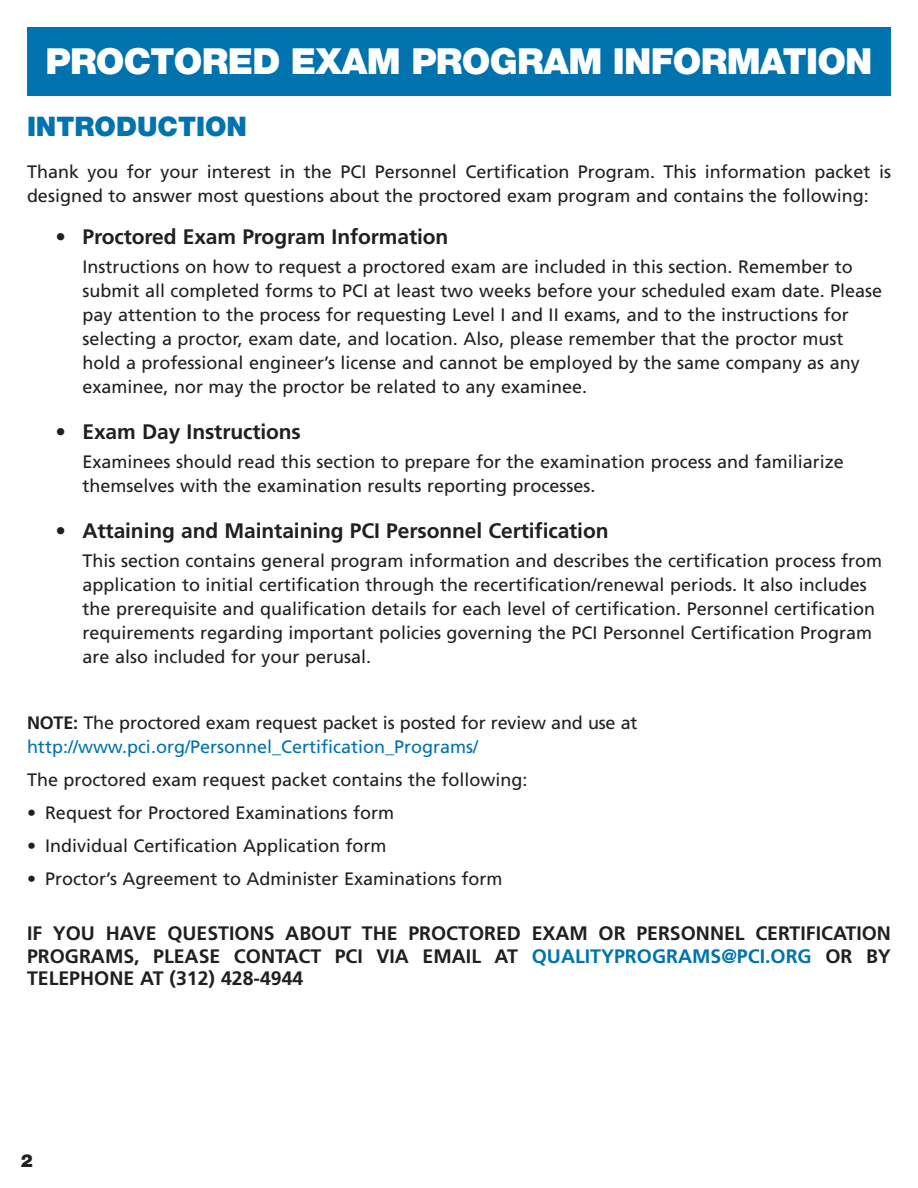
<style>
.page{position:relative;width:918px;height:1188px;background:#fff}
.page>*{position:absolute;margin:0;border:0;box-sizing:border-box;transform-origin:0 0}
.TOC_Hd{font:900 36px "Helvetica Neue LT Std";letter-spacing:-.02em;color:#fff}
.TOC_SubHd{font:900 27px "Helvetica Neue LT Std";color:#0073ae}
.BT_Bullet_Head{font:700 21px "Frutiger LT Std";letter-spacing:-.005em;color:#231f20}
.Body_All_Cap{font:700 19.5px/22.5px "Frutiger LT Std";color:#231f20;text-align:justify}
.BT_Bullet_2nd_indent{font:18px/24px "Frutiger LT Std";color:#231f20}
.BT{font:18px/24px "Frutiger LT Std";color:#231f20}
.t1{font:900 18px "Helvetica Neue LT Std";color:#231f20}
.s1{font-weight:700}
.s2{color:#0073ae}
</style>
<div class="page">
<div style="left:27px;top:27px;width:864px;height:68px;background:#0073ae"></div>
<p class="TOC_Hd" style="left:45px;top:40px;width:829px">PROCTORED EXAM PROGRAM INFORMATION</p>
<p class="TOC_SubHd" style="left:27px;top:111px;width:222px">INTRODUCTION</p>
<p class="BT" style="left:27px;top:160px;width:866px">Thank you for your interest in the PCI Personnel Certification Program. This information packet is designed to answer most questions about the proctored exam program and contains the following:</p>
<p class="BT_Bullet_Head" style="left:56px;top:225px;width:394px">• Proctored Exam Program Information</p>
<p class="BT_Bullet_2nd_indent" style="left:82px;top:255px;width:801px">Instructions on how to request a proctored exam are included in this section. Remember to submit all completed forms to PCI at least two weeks before your scheduled exam date. Please pay attention to the process for requesting Level I and II exams, and to the instructions for selecting a proctor, exam date, and location. Also, please remember that the proctor must hold a professional engineer’s license and cannot be employed by the same company as any examinee, nor may the proctor be related to any examinee.</p>
<p class="BT_Bullet_Head" style="left:56px;top:420px;width:247px">• Exam Day Instructions</p>
<p class="BT_Bullet_2nd_indent" style="left:82px;top:450px;width:763px">Examinees should read this section to prepare for the examination process and familiarize themselves with the examination results reporting processes.</p>
<p class="BT_Bullet_Head" style="left:56px;top:519px;width:555px">• Attaining and Maintaining PCI Personnel Certification</p>
<p class="BT_Bullet_2nd_indent" style="left:82px;top:549px;width:801px">This section contains general program information and describes the certification process from application to initial certification through the recertification/renewal periods. It also includes the prerequisite and qualification details for each level of certification. Personnel certification requirements regarding important policies governing the PCI Personnel Certification Program are also included for your perusal.</p>
<p class="BT" style="left:27px;top:711px;width:612px"><span class="s1">NOTE:</span> The proctored exam request packet is posted for review and use at <span class="s2">http://www.pci.org/Personnel_Certification_Programs/</span></p>
<p class="BT" style="left:27px;top:768px;width:502px">The proctored exam request packet contains the following:</p>
<p class="BT" style="left:27px;top:801px;width:369px">• Request for Proctored Examinations form</p>
<p class="BT" style="left:27px;top:834px;width:361px">• Individual Certification Application form</p>
<p class="BT" style="left:27px;top:867px;width:477px">• Proctor’s Agreement to Administer Examinations form</p>
<p class="Body_All_Cap" style="left:27px;top:922px;width:866px">IF YOU HAVE QUESTIONS ABOUT THE PROCTORED EXAM OR PERSONNEL CERTIFICATION PROGRAMS, PLEASE CONTACT PCI VIA EMAIL AT <span class="s2">QUALITYPROGRAMS@PCI.ORG</span> OR BY TELEPHONE AT (312) 428-4944</p>
<p class="t1" style="left:21px;top:1150px;width:14px">2</p>
</div>
